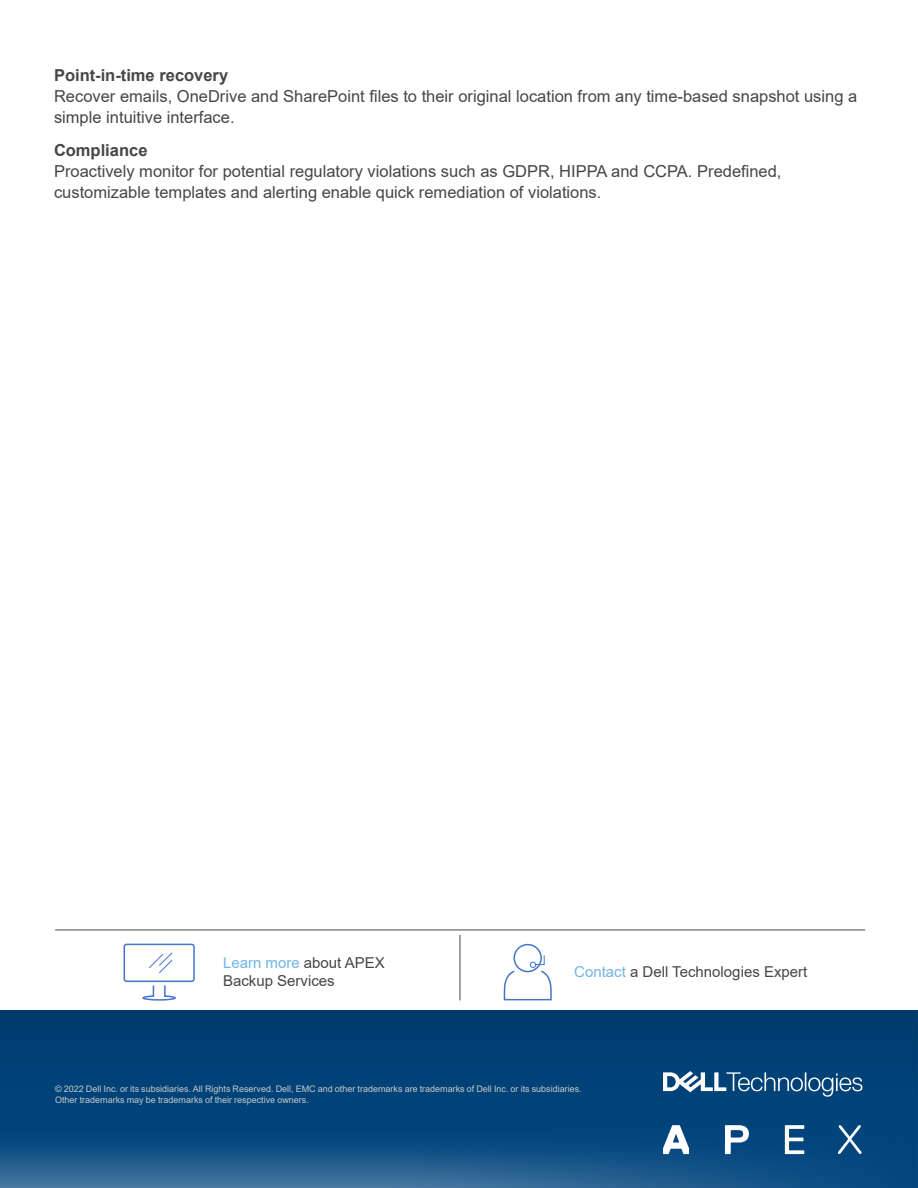
<style>
.page{position:relative;width:918px;height:1188px;background:#fff}
.page>*{position:absolute;margin:0;border:0;box-sizing:border-box;transform-origin:0 0}
.List_item_subheading{font:16.5px/21px "Arial";color:#464646}
.List_item_subheading-2{font:700 16.5px "Arial";color:#464646}
.t1{font:15px/18px "Arial";color:#464646}
.t2{font:9px/10.5px "Arial";color:#c7c8c6}
.s1{color:#72b5e3}
</style>
<div class="page">
<img style="left:0;top:1011px;width:918px;height:177px">
<hr style="left:460px;top:935px;width:1px;height:65px;background:#464646">
<div style="left:513px;top:944px;width:29px;height:28px;border:2px solid #4275ca;border-radius:50%"></div>
<svg style="left:503px;top:955px;width:49px;height:46px"></svg>
<div style="left:124px;top:944px;width:71px;height:38px;border:2px solid #4275ca;border-radius:2px"></div>
<svg style="left:149px;top:952px;width:24px;height:22px"></svg>
<svg style="left:142px;top:985px;width:34px;height:16px"></svg>
<hr style="left:55px;top:930px;width:810px;height:1px;background:#464646">
<svg style="left:663px;top:1125px;width:26px;height:29px"></svg>
<svg style="left:725px;top:1125px;width:24px;height:29px"></svg>
<svg style="left:785px;top:1125px;width:19px;height:29px"></svg>
<svg style="left:838px;top:1125px;width:23px;height:29px"></svg>
<svg style="left:663px;top:1071px;width:199px;height:26px"></svg>
<p class="List_item_subheading-2" style="left:54px;top:64px;width:176px">Point-in-time recovery</p>
<p class="List_item_subheading" style="left:54px;top:86px;width:805px">Recover emails, OneDrive and SharePoint files to their original location from any time-based snapshot using a simple intuitive interface.</p>
<p class="List_item_subheading-2" style="left:54px;top:139px;width:95px">Compliance</p>
<p class="List_item_subheading" style="left:54px;top:161px;width:729px">Proactively monitor for potential regulatory violations such as GDPR, HIPPA and CCPA. Predefined, customizable templates and alerting enable quick remediation of violations.</p>
<p class="t1" style="left:223px;top:954px;width:163px"><span class="s1">Learn more</span> about APEX<br>Backup Services</p>
<p class="t1" style="left:574px;top:963px;width:235px"><span class="s1">Contact</span> a Dell Technologies Expert</p>
<p class="t2" style="left:55px;top:1084px;width:528px">© 2022 Dell Inc. or its subsidiaries. All Rights Reserved. Dell, EMC and other trademarks are trademarks of Dell Inc. or its subsidiaries.<br>Other trademarks may be trademarks of their respective owners.</p>
</div>
